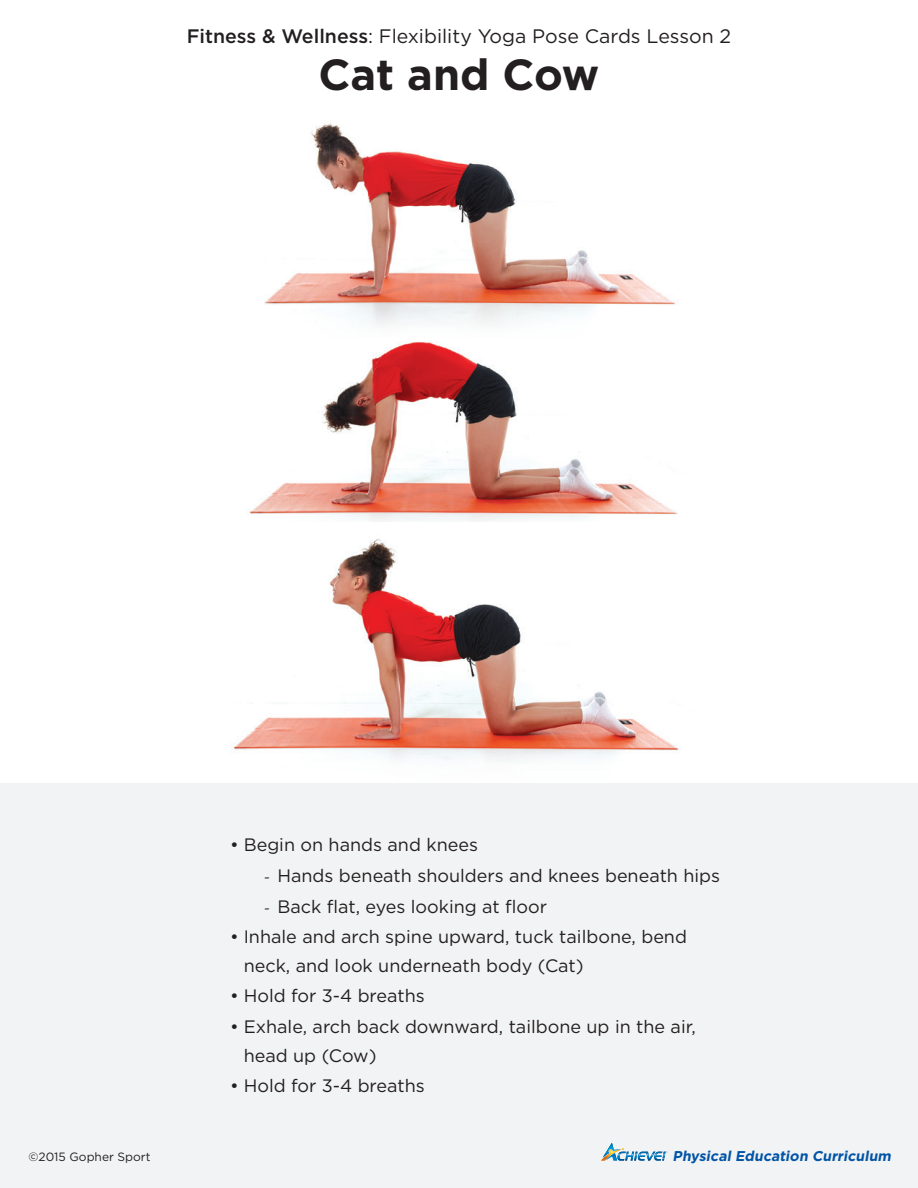
<style>
.page{position:relative;width:918px;height:1188px;background:#fff}
.page>*{position:absolute;margin:0;border:0;box-sizing:border-box;transform-origin:0 0}
.t1{font:700 43.5px "Gotham HTF";letter-spacing:-.005em;color:#231f20}
.t2{font:19.5px "Gotham HTF";color:#231f20}
.t3{font:18px/28.5px "Gotham HTF";color:#231f20}
.t4{font:italic 700 14.1px "Gotham HTF";color:#0154a6}
.t5{font:12px "Gotham HTF";color:#231f20}
.s1{font-weight:500}
.s2{font-family:"Minion Pro"}
</style>
<div class="page">
<div style="left:0;top:783px;width:918px;height:405px;background:#f2f3f4"></div>
<svg style="left:601px;top:1143px;width:66px;height:18px"></svg>
<img style="left:233px;top:539px;width:445px;height:222px">
<img style="left:271px;top:123px;width:394px;height:174px">
<img style="left:247px;top:297px;width:430px;height:225px">
<p class="t2" style="left:187px;top:25px;width:546px"><span class="s1">Fitness &amp; Wellness</span>: Flexibility Yoga Pose Cards Lesson 2</p>
<p class="t1" style="left:319px;top:50px;width:282px">Cat and Cow</p>
<p class="t3" style="left:230px;top:830px;width:249px">• Begin on hands and knees</p>
<p class="t3" style="left:264px;top:861px;width:458px"><span class="s2">-</span> Hands beneath shoulders and knees beneath hips</p>
<p class="t3" style="left:264px;top:892px;width:285px"><span class="s2">-</span> Back flat, eyes looking at floor</p>
<p class="t3" style="left:244px;top:922px;width:445px;text-indent:-14px">• Inhale and arch spine upward, tuck tailbone, bend neck, and look underneath body (Cat)</p>
<p class="t3" style="left:230px;top:982px;width:196px">• Hold for 3-4 breaths</p>
<p class="t3" style="left:244px;top:1012px;width:454px;text-indent:-14px">• Exhale, arch back downward, tailbone up in the air, head up (Cow)</p>
<p class="t3" style="left:230px;top:1071px;width:196px">• Hold for 3-4 breaths</p>
<p class="t5" style="left:29px;top:1150px;width:124px">©2015 Gopher Sport</p>
<p class="t4" style="left:673px;top:1148px;width:222px">Physical Education Curriculum</p>
</div>
